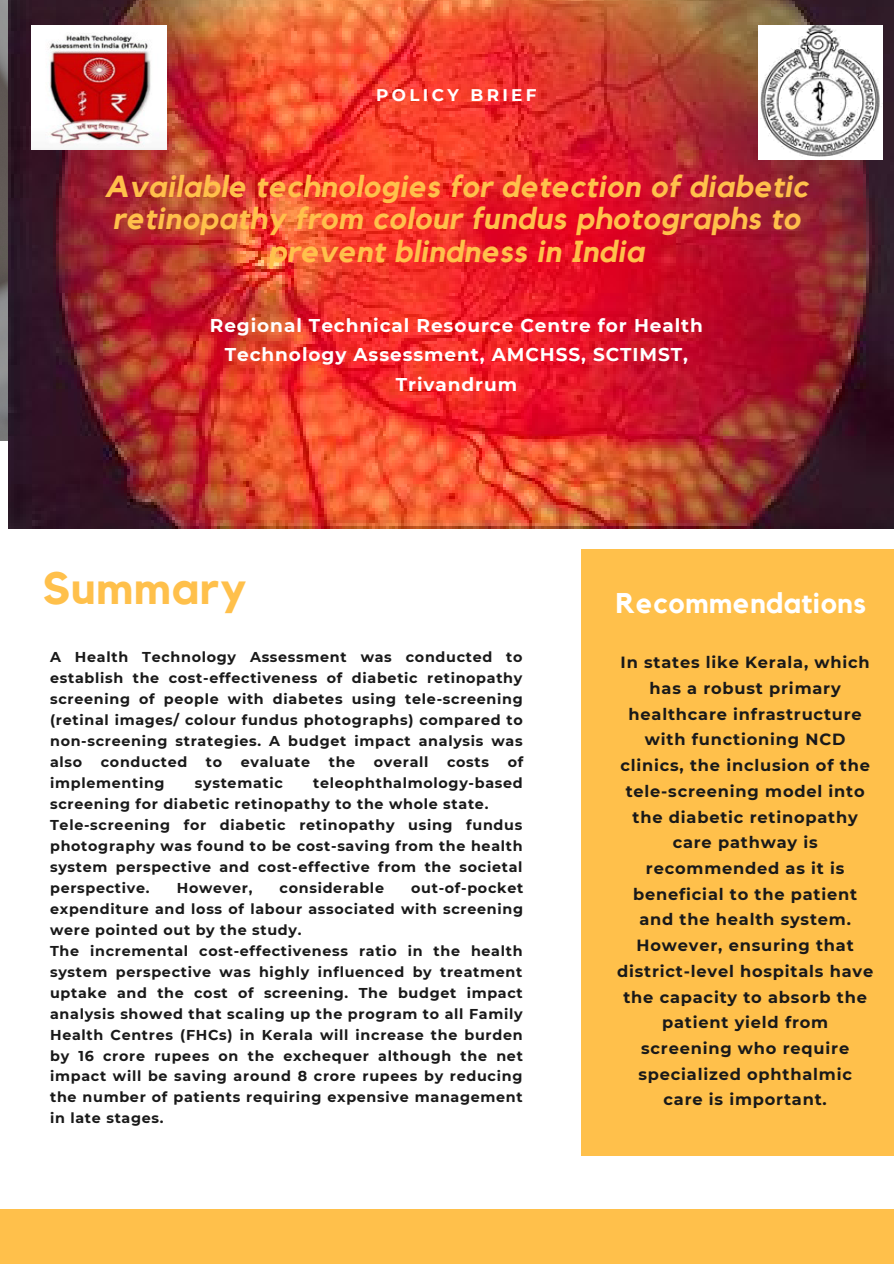
<style>
.page{position:relative;width:894px;height:1264px;background:#fff}
.page>*{position:absolute;margin:0;border:0;box-sizing:border-box;transform-origin:0 0}
.t1{font:700 45px "Kollektif";letter-spacing:.02em;color:#ffc04b}
.t2{font:italic 700 30.3px/32.7px "Kollektif";letter-spacing:.02em;color:#ffc04b;text-align:center}
.t3{font:700 28.35px "Kollektif";letter-spacing:.02em;color:#fff}
.t4{font:700 18.45px/29.2px "Montserrat";letter-spacing:.05em;color:#fff;text-align:center}
.t5{font:700 16.8px "Montserrat";letter-spacing:.2em;color:#fff}
.t6{font:700 16.2px/25.7px "Montserrat";letter-spacing:.05em;color:#191919;text-align:center}
.t7{font:700 14.25px/21px "Montserrat";letter-spacing:.05em;color:#191919;text-align:justify}
</style>
<div class="page">
<img style="left:8px;top:0;width:885px;height:528px">
<div style="left:581px;top:549px;width:312px;height:606px;background:#ffc04b"></div>
<div style="left:0;top:1209px;width:893px;height:54px;background:#ffc04b"></div>
<img style="left:758px;top:26px;width:124px;height:133px">
<img style="left:31px;top:26px;width:135px;height:124px">
<p class="t5" style="left:376px;top:85px;width:162px">POLICY BRIEF</p>
<p class="t2" style="left:105px;top:171px;width:704px">Available technologies for detection of diabetic retinopathy from colour fundus photographs to prevent blindness in India</p>
<p class="t4" style="left:210px;top:311px;width:494px">Regional Technical Resource Centre for Health<br>Technology Assessment, AMCHSS, SCTIMST,<br>Trivandrum</p>
<p class="t1" style="left:42px;top:568px;width:205px">Summary</p>
<p class="t7" style="left:50px;top:646px;width:474px">A Health Technology Assessment was conducted to establish the cost-effectiveness of diabetic retinopathy screening of people with diabetes using tele-screening (retinal images/ colour fundus photographs) compared to non-screening strategies. A budget impact analysis was also</p>
<p class="t7" style="left:101px;top:751px;width:88px">conducted</p>
<p class="t7" style="left:206px;top:751px;width:18px">to</p>
<p class="t7" style="left:241px;top:751px;width:71px">evaluate</p>
<p class="t7" style="left:329px;top:751px;width:28px">the</p>
<p class="t7" style="left:374px;top:751px;width:56px">overall</p>
<p class="t7" style="left:447px;top:751px;width:43px">costs</p>
<p class="t7" style="left:507px;top:751px;width:17px">of</p>
<p class="t7" style="left:50px;top:772px;width:116px">implementing</p>
<p class="t7" style="left:195px;top:772px;width:89px">systematic</p>
<p class="t7" style="left:50px;top:772px;width:474px;text-indent:263px">teleophthalmology-based screening for diabetic retinopathy to the whole state.</p>
<p class="t7" style="left:50px;top:814px;width:474px">Tele-screening for diabetic retinopathy using fundus photography was found to be cost-saving from the health system perspective and cost-effective from the societal perspective.</p>
<p class="t7" style="left:177px;top:877px;width:77px">However,</p>
<p class="t7" style="left:279px;top:877px;width:106px">considerable</p>
<p class="t7" style="left:50px;top:877px;width:474px;text-indent:361px">out-of-pocket expenditure and loss of labour associated with screening were pointed out by the study.</p>
<p class="t7" style="left:50px;top:940px;width:474px">The incremental cost-effectiveness ratio in the health system perspective was highly influenced by treatment uptake and the cost of screening. The budget impact analysis showed that scaling up the program to all Family Health Centres (FHCs) in Kerala will increase the burden by 16 crore rupees on the exchequer although the net impact will be saving around 8 crore rupees by reducing the number of patients requiring expensive management in late stages.</p>
<p class="t3" style="left:615px;top:590px;width:252px">Recommendations</p>
<p class="t6" style="left:617px;top:649px;width:258px">In states like Kerala, which has a robust primary healthcare infrastructure with functioning NCD clinics, the inclusion of the tele-screening model into the diabetic retinopathy care pathway is recommended as it is beneficial to the patient and the health system.<br>However, ensuring that district-level hospitals have the capacity to absorb the patient yield from screening who require specialized ophthalmic care is important.</p>
</div>
